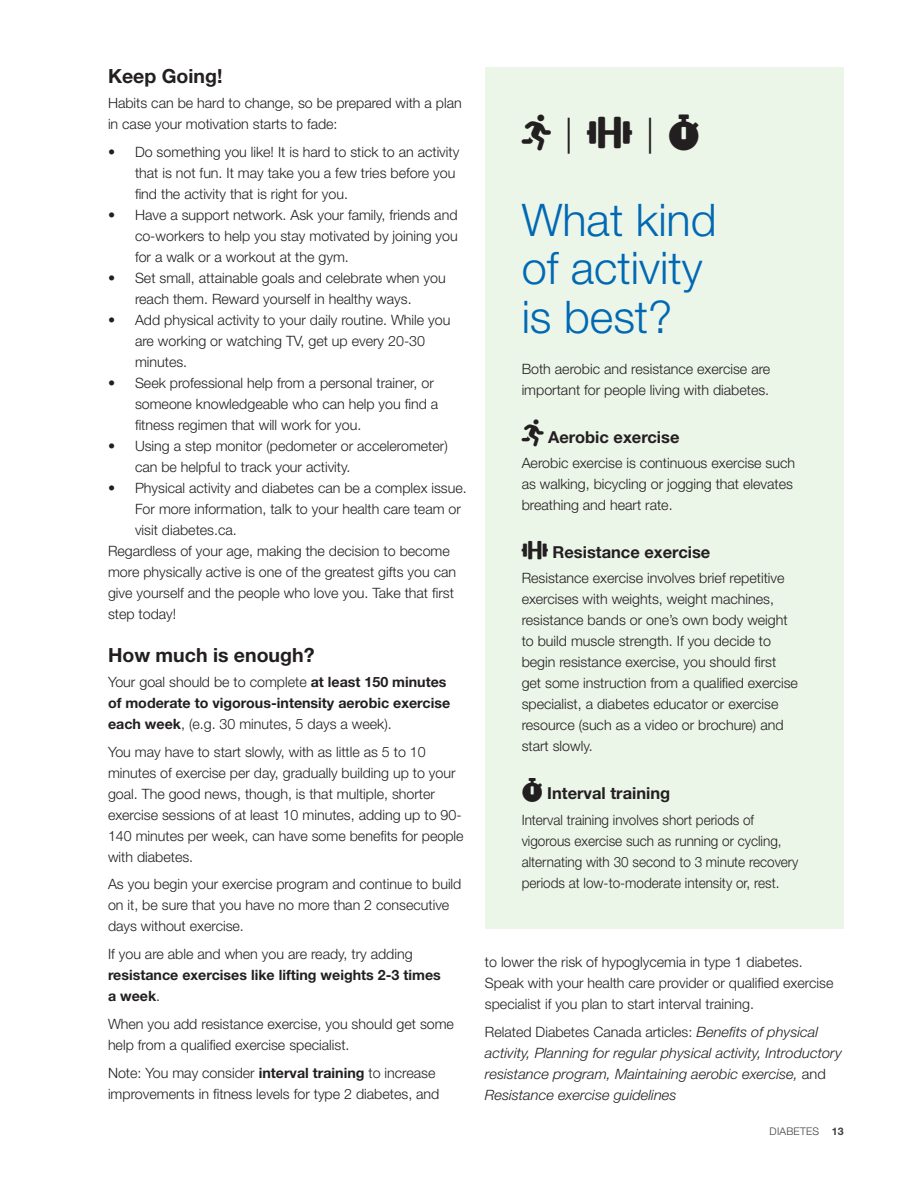
<style>
.page{position:relative;width:918px;height:1188px;background:#fff}
.page>*{position:absolute;margin:0;border:0;box-sizing:border-box;transform-origin:0 0}
.t1{font:300 45px/48px "Helvetica Neue LT";color:#0168b3}
.t2{font:300 36px "Helvetica Neue LT";color:#231f20}
.t3{font:700 19.5px "Helvetica Neue LT";color:#231f20}
.t4{font:700 16.5px "Helvetica Neue LT";color:#231f20}
.t5{font:300 14.25px/21px "Helvetica Neue LT";color:#231f20}
.t6{font:italic 300 14.25px/21px "Helvetica Neue LT";color:#231f20}
.t7{font:700 14.25px/21px "Helvetica Neue LT";color:#231f20}
.t8{font:300 14.25px/21px "Helvetica Neue LT";color:#231f20;scale:.95 1}
.t9{font:300 10.5px "Helvetica Neue LT";letter-spacing:.02em;color:#3e3e3f}
.s1{font-weight:300}
.s2{font-weight:700}
.s3{font-style:normal}
</style>
<div class="page">
<div style="left:485px;top:67px;width:359px;height:862px;background:#ebf5e8"></div>
<h3 class="t3" style="left:108px;top:68px;width:116px">Keep Going!</h3>
<p class="t5" style="left:108px;top:93px;width:355px">Habits can be hard to change, so be prepared with a plan in case your motivation starts to fade:</p>
<p class="t5" style="left:135px;top:142px;width:326px;text-indent:-27px">• Do something you like! It is hard to stick to an activity that is not fun. It may take you a few tries before you find the activity that is right for you.</p>
<p class="t5" style="left:135px;top:205px;width:324px;text-align:justify;text-indent:-27px">• Have a support network. Ask your family, friends and co-workers to help you stay motivated by joining you for a walk or a workout at the gym.</p>
<p class="t5" style="left:108px;top:268px;width:339px;text-align:center">• Set small, attainable goals and celebrate when you reach them. Reward yourself in healthy ways.</p>
<p class="t5" style="left:135px;top:310px;width:317px;text-indent:-27px">• Add physical activity to your daily routine. While you are working or watching TV, get up every 20-30 minutes.</p>
<p class="t5" style="left:135px;top:373px;width:305px;text-indent:-27px">• Seek professional help from a personal trainer, or someone knowledgeable who can help you find a fitness regimen that will work for you.</p>
<p class="t5" style="left:135px;top:436px;width:314px;text-indent:-27px">• Using a step monitor (pedometer or accelerometer) can be helpful to track your activity.</p>
<p class="t5" style="left:108px;top:478px;width:360px">• Physical activity and diabetes can be a complex issue.</p>
<p class="t5" style="left:135px;top:499px;width:328px">For more information, talk to your health care team or</p>
<p class="t5" style="left:135px;top:520px;width:103px">visit diabetes.ca.</p>
<p class="t5" style="left:108px;top:541px;width:343px">Regardless of your age, making the decision to become</p>
<p class="t5" style="left:108px;top:562px;width:350px">more physically active is one of the greatest gifts you can</p>
<p class="t5" style="left:108px;top:583px;width:348px">give yourself and the people who love you. Take that first</p>
<p class="t5" style="left:108px;top:604px;width:70px">step today!</p>
<h3 class="t3" style="left:108px;top:647px;width:208px">How much is enough?</h3>
<p class="t7" style="left:108px;top:673px;width:344px"><span class="s1">Your goal should be to complete</span> at least 150 minutes of moderate to vigorous-intensity aerobic exercise each week<span class="s1">, (e.g. 30 minutes, 5 days a week).</span></p>
<p class="t5" style="left:108px;top:742px;width:357px">You may have to start slowly, with as little as 5 to 10 minutes of exercise per day, gradually building up to your goal. The good news, though, is that multiple, shorter exercise sessions of at least 10 minutes, adding up to 90- 140 minutes per week, can have some benefits for people with diabetes.</p>
<p class="t5" style="left:108px;top:875px;width:355px">As you begin your exercise program and continue to build on it, be sure that you have no more than 2 consecutive days without exercise.</p>
<p class="t5" style="left:108px;top:945px;width:306px">If you are able and when you are ready, try adding</p>
<p class="t7" style="left:108px;top:966px;width:334px">resistance exercises like lifting weights 2-3 times a week<span class="s1">.</span></p>
<p class="t5" style="left:108px;top:1014px;width:348px">When you add resistance exercise, you should get some help from a qualified exercise specialist.</p>
<p class="t5" style="left:108px;top:1063px;width:333px">Note: You may consider <span class="s2">interval training</span> to increase improvements in fitness levels for type 2 diabetes, and</p>
<h2 class="t2" style="left:565px;top:117px;width:9px">|</h2>
<h2 class="t2" style="left:646px;top:117px;width:9px">|</h2>
<h1 class="t1" style="left:522px;top:200px;width:196px">What kind of activity is best?</h1>
<p class="t5" style="left:522px;top:359px;width:250px">Both aerobic and resistance exercise are important for people living with diabetes.</p>
<p class="t4" style="left:548px;top:431px;width:133px">Aerobic exercise</p>
<p class="t5" style="left:522px;top:453px;width:275px">Aerobic exercise is continuous exercise such as walking, bicycling or jogging that elevates breathing and heart rate.</p>
<p class="t4" style="left:553px;top:546px;width:159px">Resistance exercise</p>
<p class="t5" style="left:522px;top:569px;width:278px">Resistance exercise involves brief repetitive exercises with weights, weight machines, resistance bands or one’s own body weight to build muscle strength. If you decide to begin resistance exercise, you should first get some instruction from a qualified exercise specialist, a diabetes educator or exercise resource (such as a video or brochure) and start slowly.</p>
<p class="t4" style="left:547px;top:787px;width:125px">Interval training</p>
<p class="t8" style="left:522px;top:810px;width:293px">Interval training involves short periods of vigorous exercise such as running or cycling, alternating with 30 second to 3 minute recovery periods at low-to-moderate intensity or, rest.</p>
<p class="t5" style="left:485px;top:952px;width:350px">to lower the risk of hypoglycemia in type 1 diabetes.<br>Speak with your health care provider or qualified exercise specialist if you plan to start interval training.</p>
<p class="t6" style="left:485px;top:1023px;width:358px"><span class="s3">Related Diabetes Canada articles:</span> Benefits of physical activity, Planning for regular physical activity, Introductory resistance program, Maintaining aerobic exercise, <span class="s3">and </span>Resistance exercise guidelines</p>
<p class="t9" style="left:770px;top:1126px;width:76px">DIABETES <span class="s2">13</span></p>
</div>
